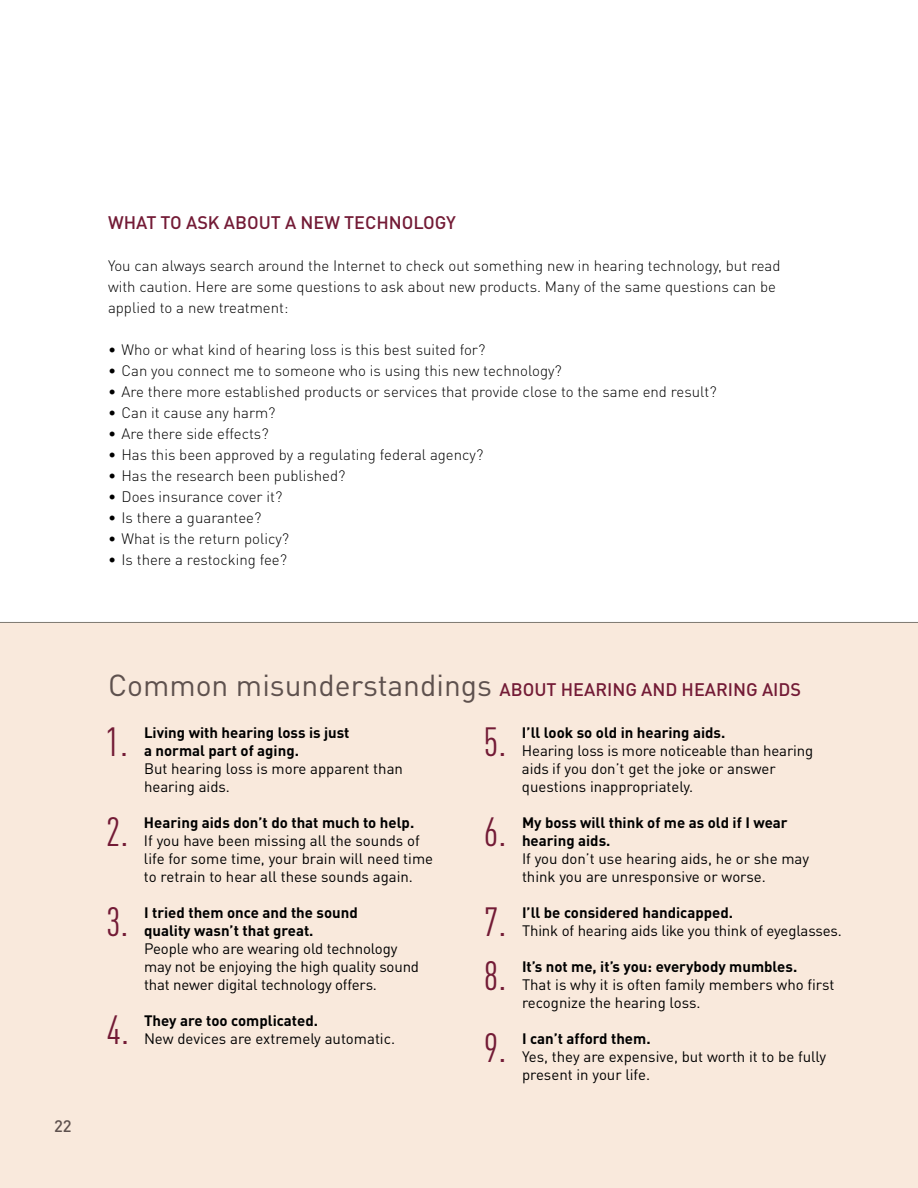
<style>
.page{position:relative;width:918px;height:1188px;background:#fff}
.page>*{position:absolute;margin:0;border:0;box-sizing:border-box;transform-origin:0 0}
.t1{font:condensed 40.35px "DINOT";color:#731b36}
.t2{font:30px "DINOT";color:#5e514e}
.t3{font:500 18px "DINOT";color:#731b36}
.t4{font:500 16.5px "DINOT";color:#5e514e}
.t5{font:15px/18px "DINOT";color:#000}
.t6{font:300 15px/21px "DINOT";color:#000}
.t7{font:700 15px/18px "DINOT";color:#000}
.s1{font-weight:500;font-size:18px;color:#731b36}
</style>
<div class="page">
<div style="left:0;top:623px;width:918px;height:565px;background:#f9e9dc"></div>
<hr style="left:0;top:622px;width:918px;height:1px;background:#7d7971">
<p class="t3" style="left:108px;top:211px;width:139px">WHAT TO ASK ABOUT</p>
<p class="t3" style="left:285px;top:211px;width:71px">A NEW TECH</p>
<p class="t3" style="left:389px;top:211px;width:25px">NOLOGY</p>
<p class="t6" style="left:108px;top:255px;width:674px">You can always search around the Internet to check out something new in hearing technology, but read with caution. Here are some questions to ask about new products. Many of the same questions can be applied to a new treatment:</p>
<p class="t6" style="left:108px;top:339px;width:379px">• Who or what kind of hearing loss is this best suited for?</p>
<p class="t6" style="left:108px;top:360px;width:455px">• Can you connect me to someone who is using this new technology?</p>
<p class="t6" style="left:108px;top:381px;width:610px">• Are there more established products or services that provide close to the same end result?</p>
<p class="t6" style="left:108px;top:402px;width:169px">• Can it cause any harm?</p>
<p class="t6" style="left:108px;top:423px;width:162px">• Are there side effects?</p>
<p class="t6" style="left:108px;top:444px;width:377px">• Has this been approved by a regulating federal agency?</p>
<p class="t6" style="left:108px;top:465px;width:239px">• Has the research been published?</p>
<p class="t6" style="left:108px;top:486px;width:176px">• Does insurance cover it?</p>
<p class="t6" style="left:108px;top:507px;width:155px">• Is there a guarantee?</p>
<p class="t6" style="left:108px;top:528px;width:183px">• What is the return policy?</p>
<p class="t6" style="left:108px;top:549px;width:181px">• Is there a restocking fee?</p>
<p class="t4" style="left:54px;top:1116px;width:19px">22</p>
<h2 class="t2" style="left:108px;top:666px;width:415px">Common misunderstandings <span class="s1">ABOUT</span></h2>
<p class="t3" style="left:561px;top:678px;width:240px">HEARI NG AND HEARI NG AI DS</p>
<h1 class="t1" style="left:105px;top:718px;width:24px">1.</h1>
<p class="t7" style="left:144px;top:723px;width:207px">Living with hearing loss is just a normal part of aging.</p>
<p class="t5" style="left:144px;top:759px;width:261px">But hearing loss is more apparent than hearing aids.</p>
<h1 class="t1" style="left:106px;top:808px;width:24px">2.</h1>
<p class="t7" style="left:144px;top:813px;width:272px">Hearing aids don’t do that much to help.</p>
<h1 class="t1" style="left:484px;top:718px;width:24px">5.</h1>
<p class="t7" style="left:522px;top:723px;width:205px">I’ll look so old in hearing aids.</p>
<p class="t5" style="left:522px;top:741px;width:293px">Hearing loss is more noticeable than hearing aids if you don’t get the joke or answer questions inappropriately.</p>
<h1 class="t1" style="left:484px;top:808px;width:24px">6.</h1>
<p class="t7" style="left:522px;top:813px;width:267px">My boss will think of me as old if I wear hearing aids.</p>
<p class="t5" style="left:486px;top:849px;width:21px">I</p>
<p class="t5" style="left:144px;top:831px;width:291px;text-indent:-15px">If you have been missing all the sounds of life for some time, your brain will need time to retrain to hear all these sounds again.</p>
<p class="t5" style="left:522px;top:849px;width:289px">f you don’t use hearing aids, he or she may think you are unresponsive or worse.</p>
<h1 class="t1" style="left:106px;top:898px;width:24px">3.</h1>
<p class="t7" style="left:144px;top:903px;width:215px">I tried them once and the sound quality wasn’t that great.</p>
<p class="t5" style="left:144px;top:939px;width:277px">People who are wearing old technology may not be enjoying the high quality sound that newer digital technology offers.</p>
<h1 class="t1" style="left:107px;top:1006px;width:24px">4.</h1>
<p class="t7" style="left:144px;top:1011px;width:176px">They are too complicated.</p>
<p class="t5" style="left:129px;top:1029px;width:267px">N ew devices are extremely automatic.</p>
<h1 class="t1" style="left:484px;top:898px;width:24px">7.</h1>
<p class="t7" style="left:522px;top:903px;width:213px">I’ll be considered handicapped.</p>
<p class="t5" style="left:522px;top:921px;width:321px">Think of hearing aids like you think of eyeglasses.</p>
<h1 class="t1" style="left:484px;top:952px;width:24px">8.</h1>
<p class="t7" style="left:522px;top:957px;width:277px">It’s not me, it’s you: everybody mumbles.</p>
<p class="t5" style="left:522px;top:975px;width:314px">That is why it is often family members who first recognize the hearing loss.</p>
<h1 class="t1" style="left:484px;top:1024px;width:24px">9.</h1>
<p class="t7" style="left:522px;top:1029px;width:130px">I can’t afford them.</p>
<p class="t5" style="left:522px;top:1047px;width:306px">Yes, they are expensive, but worth it to be fully present in your life.</p>
</div>
